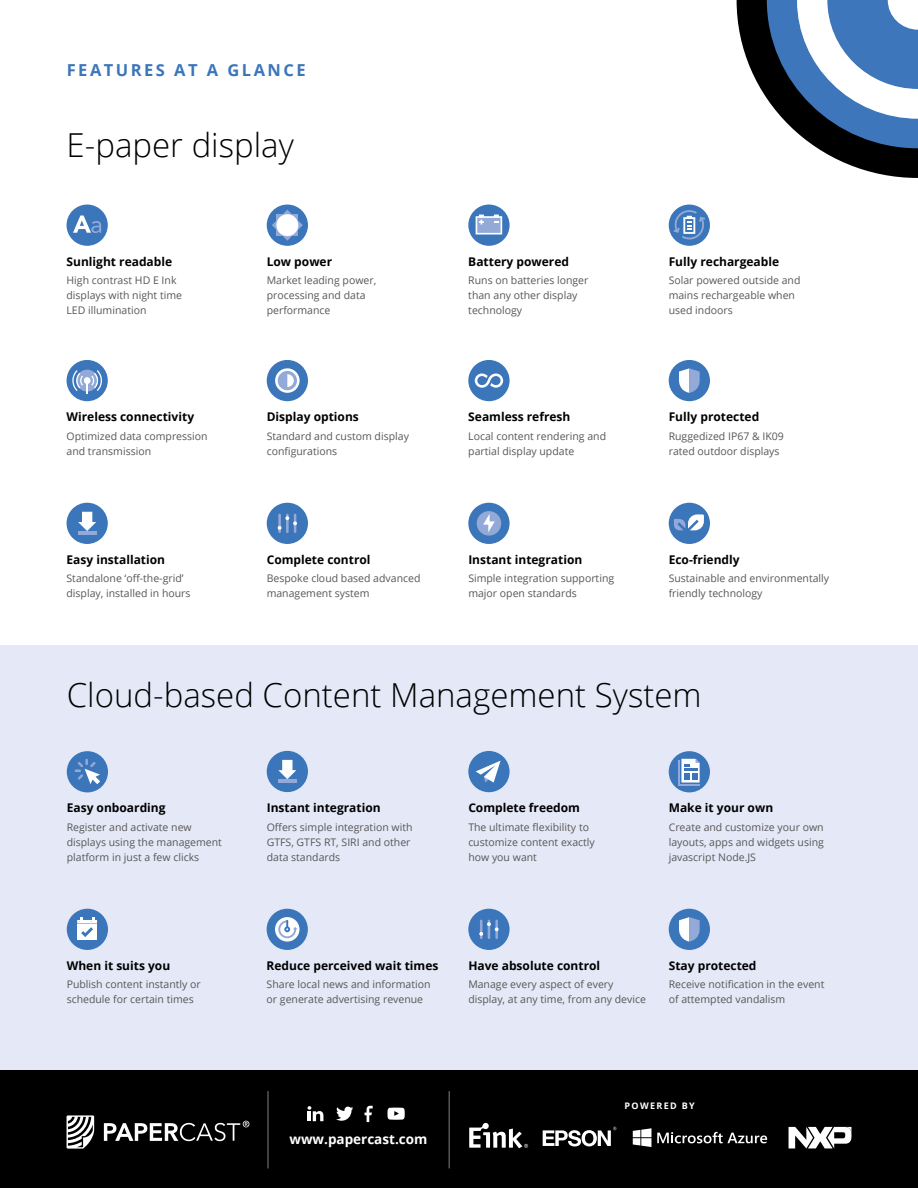
<style>
.page{position:relative;width:918px;height:1188px;background:#fff}
.page>*{position:absolute;margin:0;border:0;box-sizing:border-box;transform-origin:0 0}
.t1{font:300 33px "Open Sans";color:#000}
.t2{font:700 16.5px "Open Sans";letter-spacing:.15em;color:#3b75ba}
.t3{font:700 13.5px "Open Sans";color:#fff}
.t4{font:700 12px "Open Sans";color:#000}
.t5{font:10.5px/15px "Open Sans";color:#575756}
.t6{font:700 9px "Open Sans";letter-spacing:.15em;color:#fff}
</style>
<div class="page">
<div style="left:0;top:645px;width:918px;height:426px;background:#e5e9f7"></div>
<svg style="left:737px;top:0;width:181px;height:178px"></svg>
<div style="left:67px;top:205px;width:41px;height:41px;background:#3b75ba;border-radius:50%"></div>
<svg style="left:73px;top:216px;width:28px;height:17px"></svg>
<div style="left:267px;top:205px;width:41px;height:41px;background:#3b75ba;border-radius:50%"></div>
<svg style="left:272px;top:210px;width:31px;height:31px"></svg>
<div style="left:276px;top:214px;width:22px;height:22px;background:#fff;border-radius:50%"></div>
<div style="left:468px;top:205px;width:42px;height:41px;background:#3b75ba;border-radius:50%"></div>
<svg style="left:476px;top:215px;width:26px;height:20px"></svg>
<div style="left:67px;top:360px;width:41px;height:41px;background:#3b75ba;border-radius:50%"></div>
<svg style="left:71px;top:370px;width:31px;height:24px"></svg>
<div style="left:669px;top:205px;width:41px;height:41px;background:#3b75ba;border-radius:50%"></div>
<svg style="left:674px;top:210px;width:31px;height:29px"></svg>
<div style="left:267px;top:360px;width:41px;height:41px;background:#3b75ba;border-radius:50%"></div>
<svg style="left:275px;top:368px;width:25px;height:25px"></svg>
<div style="left:468px;top:360px;width:42px;height:41px;background:#3b75ba;border-radius:50%"></div>
<svg style="left:475px;top:373px;width:28px;height:15px"></svg>
<div style="left:669px;top:360px;width:41px;height:41px;background:#3b75ba;border-radius:50%"></div>
<svg style="left:679px;top:368px;width:21px;height:25px"></svg>
<div style="left:67px;top:503px;width:41px;height:41px;background:#3b75ba;border-radius:50%"></div>
<svg style="left:78px;top:512px;width:18px;height:19px"></svg>
<hr style="left:78px;top:532px;width:18px;height:3px;background:#93a9d7">
<div style="left:267px;top:503px;width:41px;height:41px;background:#3b75ba;border-radius:50%"></div>
<svg style="left:278px;top:514px;width:19px;height:19px"></svg>
<div style="left:468px;top:503px;width:42px;height:41px;background:#3b75ba;border-radius:50%"></div>
<div style="left:477px;top:511px;width:24px;height:25px;background:#93a9d7;border-radius:50%"></div>
<svg style="left:483px;top:514px;width:12px;height:18px"></svg>
<div style="left:669px;top:503px;width:41px;height:41px;background:#3b75ba;border-radius:50%"></div>
<svg style="left:674px;top:514px;width:30px;height:16px"></svg>
<div style="left:67px;top:751px;width:41px;height:41px;background:#3b75ba;border-radius:50%"></div>
<svg style="left:75px;top:759px;width:25px;height:25px"></svg>
<div style="left:468px;top:751px;width:42px;height:41px;background:#3b75ba;border-radius:50%"></div>
<svg style="left:476px;top:761px;width:25px;height:22px"></svg>
<div style="left:669px;top:751px;width:41px;height:41px;background:#3b75ba;border-radius:50%"></div>
<svg style="left:681px;top:759px;width:19px;height:24px"></svg>
<hr style="left:678px;top:784px;width:22px;height:2px;background:#93a9d7">
<hr style="left:678px;top:761px;width:2px;height:25px;background:#93a9d7">
<div style="left:267px;top:751px;width:41px;height:41px;background:#3b75ba;border-radius:50%"></div>
<svg style="left:278px;top:760px;width:18px;height:19px"></svg>
<hr style="left:278px;top:780px;width:18px;height:3px;background:#93a9d7">
<div style="left:67px;top:909px;width:41px;height:41px;background:#3b75ba;border-radius:50%"></div>
<div style="left:77px;top:924px;width:20px;height:16px;background:#fff"></div>
<svg style="left:77px;top:917px;width:20px;height:20px"></svg>
<div style="left:267px;top:909px;width:41px;height:41px;background:#3b75ba;border-radius:50%"></div>
<svg style="left:275px;top:917px;width:24px;height:25px"></svg>
<svg style="left:278px;top:920px;width:20px;height:18px"></svg>
<div style="left:468px;top:909px;width:42px;height:41px;background:#3b75ba;border-radius:50%"></div>
<svg style="left:479px;top:920px;width:20px;height:19px"></svg>
<div style="left:669px;top:909px;width:41px;height:41px;background:#3b75ba;border-radius:50%"></div>
<svg style="left:679px;top:917px;width:21px;height:25px"></svg>
<div style="left:0;top:1071px;width:918px;height:117px;background:#000"></div>
<svg style="left:308px;top:1106px;width:15px;height:15px"></svg>
<svg style="left:336px;top:1107px;width:17px;height:14px"></svg>
<svg style="left:387px;top:1108px;width:18px;height:12px"></svg>
<svg style="left:365px;top:1106px;width:8px;height:16px"></svg>
<hr style="left:267px;top:1091px;width:2px;height:77px;background:#575756">
<hr style="left:448px;top:1091px;width:2px;height:77px;background:#575756">
<svg style="left:469px;top:1123px;width:59px;height:25px"></svg>
<svg style="left:543px;top:1127px;width:73px;height:19px"></svg>
<svg style="left:633px;top:1128px;width:18px;height:19px"></svg>
<svg style="left:657px;top:1132px;width:110px;height:12px"></svg>
<svg style="left:789px;top:1127px;width:62px;height:21px"></svg>
<svg style="left:67px;top:1115px;width:27px;height:34px"></svg>
<svg style="left:104px;top:1121px;width:145px;height:20px"></svg>
<h2 class="t2" style="left:67px;top:59px;width:240px">FEATURES AT A GLANCE</h2>
<h1 class="t1" style="left:67px;top:122px;width:229px">E-paper display</h1>
<p class="t4" style="left:67px;top:253px;width:107px">Sunlight readable</p>
<p class="t5" style="left:67px;top:273px;width:117px">High contrast HD E Ink displays with night time<br>LED illumination</p>
<p class="t4" style="left:67px;top:408px;width:129px">Wireless connectivity</p>
<p class="t5" style="left:67px;top:428px;width:143px">Optimized data compression and transmission</p>
<p class="t4" style="left:67px;top:551px;width:100px">Easy installation</p>
<p class="t5" style="left:67px;top:571px;width:126px">Standalone ‘off-the-grid’ display, installed in hours</p>
<p class="t4" style="left:267px;top:253px;width:67px">Low power</p>
<p class="t5" style="left:267px;top:273px;width:111px">Market leading power, processing and data performance</p>
<p class="t4" style="left:267px;top:408px;width:94px">Display options</p>
<p class="t5" style="left:267px;top:428px;width:144px">Standard and custom display configurations</p>
<p class="t4" style="left:267px;top:551px;width:105px">Complete control</p>
<p class="t5" style="left:267px;top:571px;width:155px">Bespoke cloud based advanced management system</p>
<p class="t4" style="left:468px;top:253px;width:102px">Battery powered</p>
<p class="t5" style="left:468px;top:273px;width:122px">Runs on batteries longer than any other display technology</p>
<p class="t4" style="left:468px;top:408px;width:104px">Seamless refresh</p>
<p class="t5" style="left:468px;top:428px;width:139px">Local content rendering and partial display update</p>
<p class="t4" style="left:468px;top:551px;width:115px">Instant integration</p>
<p class="t5" style="left:468px;top:571px;width:147px">Simple integration supporting major open standards</p>
<p class="t4" style="left:669px;top:253px;width:112px">Fully rechargeable</p>
<p class="t5" style="left:669px;top:273px;width:133px">Solar powered outside and mains rechargeable when used indoors</p>
<p class="t4" style="left:669px;top:408px;width:92px">Fully protected</p>
<p class="t5" style="left:669px;top:428px;width:117px">Ruggedized IP67 &amp; IK09 rated outdoor displays</p>
<p class="t4" style="left:669px;top:551px;width:72px">Eco-friendly</p>
<p class="t5" style="left:669px;top:571px;width:162px">Sustainable and environmentally friendly technology</p>
<h1 class="t1" style="left:67px;top:672px;width:636px">Cloud-based Content Management System</h1>
<p class="t4" style="left:67px;top:799px;width:100px">Easy onboarding</p>
<p class="t5" style="left:67px;top:819px;width:157px">Register and activate new displays using the management platform in just a few clicks</p>
<p class="t4" style="left:67px;top:957px;width:105px">When it suits you</p>
<p class="t5" style="left:67px;top:977px;width:136px">Publish content instantly or schedule for certain times</p>
<p class="t4" style="left:267px;top:799px;width:115px">Instant integration</p>
<p class="t5" style="left:267px;top:819px;width:147px">Offers simple integration with<br>GTFS, GTFS RT, SIRI and other data standards</p>
<p class="t4" style="left:468px;top:799px;width:113px">Complete freedom</p>
<p class="t5" style="left:468px;top:819px;width:128px">The ultimate flexibility to customize content exactly how you want</p>
<p class="t4" style="left:669px;top:799px;width:106px">Make it your own</p>
<p class="t5" style="left:669px;top:819px;width:157px;text-align:justify">Create and customize your own layouts, apps and widgets using javascript Node.JS</p>
<p class="t4" style="left:267px;top:957px;width:173px">Reduce perceived wait times</p>
<p class="t5" style="left:267px;top:977px;width:165px">Share local news and information or generate advertising revenue</p>
<p class="t5" style="left:468px;top:977px;width:179px">Manage every aspect of every display, at any time, from any device</p>
<p class="t4" style="left:468px;top:957px;width:133px">Have absolute control</p>
<p class="t4" style="left:669px;top:957px;width:89px">Stay protected</p>
<p class="t5" style="left:669px;top:977px;width:157px">Receive notification in the event of attempted vandalism</p>
<p class="t3" style="left:290px;top:1129px;width:139px">www.papercast.com</p>
<p class="t6" style="left:625px;top:1100px;width:72px">POWERED BY</p>
</div>
